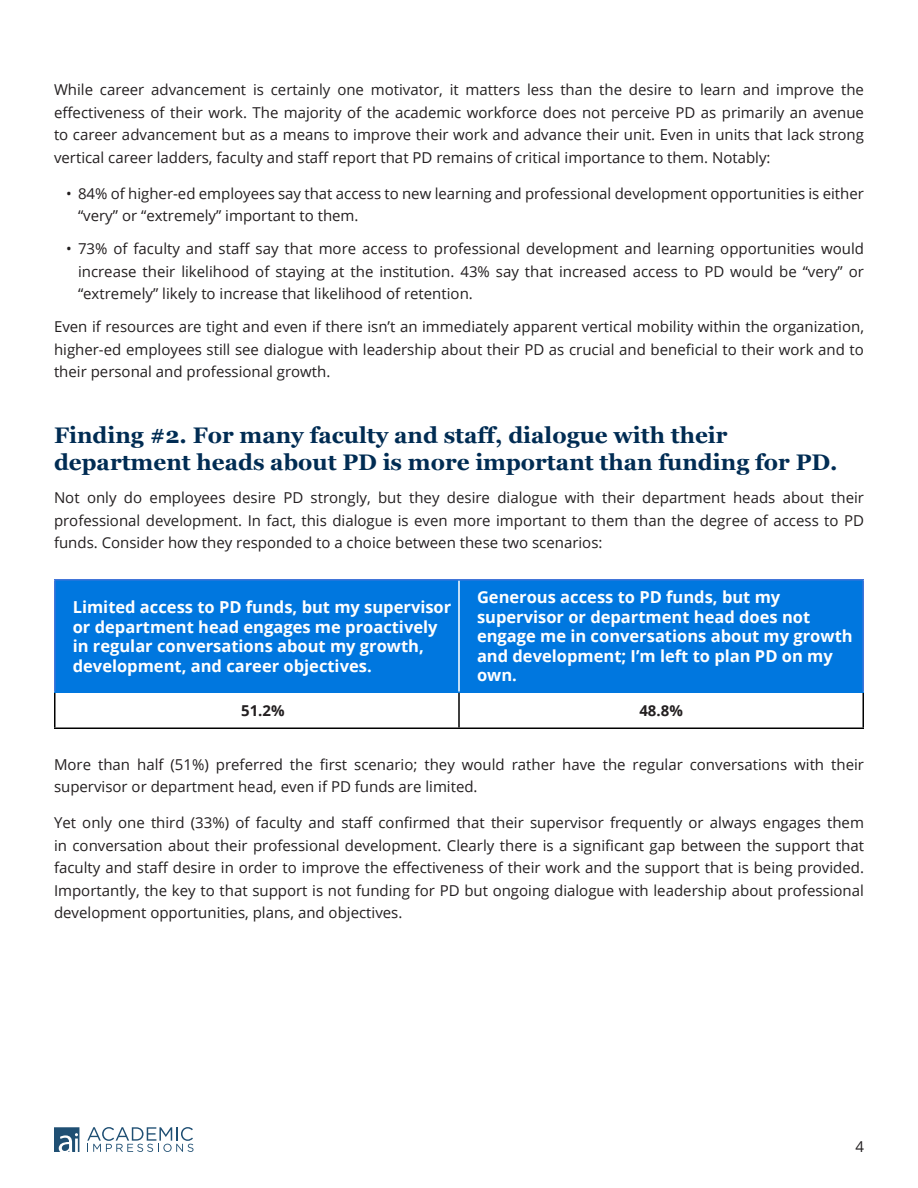
<style>
.page{position:relative;width:918px;height:1188px;background:#fff}
.page>*{position:absolute;margin:0;border:0;box-sizing:border-box;transform-origin:0 0}
.t1{font:700 22.5px/27px "Georgia";color:#002c53}
.t2{font:700 16.5px/19.5px "Open Sans";color:#fff}
.t3{font:15px/22.5px "Open Sans";color:#231f20;text-align:justify}
.t4{font:700 15px "Open Sans";color:#231f20}
</style>
<div class="page">
<svg style="left:87px;top:1127px;width:107px;height:25px"></svg>
<svg style="left:54px;top:1127px;width:25px;height:25px"></svg>
<div style="left:56px;top:580px;width:806px;height:112px;background:#0077df"></div>
<hr style="left:54px;top:692px;width:405px;height:1px;background:#0077df">
<hr style="left:459px;top:692px;width:405px;height:1px;background:#0077df">
<hr style="left:54px;top:693px;width:2px;height:35px;background:#000">
<hr style="left:54px;top:728px;width:405px;height:1px;background:#000">
<hr style="left:459px;top:728px;width:405px;height:1px;background:#000">
<hr style="left:458px;top:693px;width:2px;height:35px;background:#000">
<hr style="left:862px;top:693px;width:2px;height:35px;background:#000">
<hr style="left:458px;top:580px;width:2px;height:112px;background:#fff">
<hr style="left:54px;top:579px;width:405px;height:1px;background:#4275d9">
<hr style="left:54px;top:580px;width:2px;height:112px;background:#4275d9">
<hr style="left:459px;top:579px;width:405px;height:1px;background:#4275d9">
<hr style="left:862px;top:580px;width:2px;height:112px;background:#4275d9">
<p class="t3" style="left:54px;top:78px;width:812px">While career advancement is certainly one motivator, it matters less than the desire to learn and improve the effectiveness of their work. The majority of the academic workforce does not perceive PD as primarily an avenue to career advancement but as a means to improve their work and advance their unit. Even in units that lack strong vertical career ladders, faculty and staff report that PD remains of critical importance to them. Notably:</p>
<p class="t3" style="left:78px;top:182px;width:788px;text-indent:-12px">• 84% of higher-ed employees say that access to new learning and professional development opportunities is either “very” or “extremely” important to them.</p>
<p class="t3" style="left:78px;top:237px;width:788px;text-indent:-12px">• 73% of faculty and staff say that more access to professional development and learning opportunities would increase their likelihood of staying at the institution. 43% say that increased access to PD would be “very” or “extremely” likely to increase that likelihood of retention.</p>
<p class="t3" style="left:54px;top:315px;width:812px">Even if resources are tight and even if there isn’t an immediately apparent vertical mobility within the organization, higher-ed employees still see dialogue with leadership about their PD as crucial and beneficial to their work and to their personal and professional growth.</p>
<p class="t1" style="left:54px;top:421px;width:785px">Finding #2. For many faculty and staff, dialogue with their department heads about PD is more important than funding for PD.</p>
<p class="t3" style="left:54px;top:486px;width:812px">Not only do employees desire PD strongly, but they desire dialogue with their department heads about their professional development. In fact, this dialogue is even more important to them than the degree of access to PD funds. Consider how they responded to a choice between these two scenarios:</p>
<p class="t2" style="left:73px;top:597px;width:380px">Limited access to PD funds, but my supervisor or department head engages me proactively in regular conversations about my growth, development, and career objectives.</p>
<p class="t2" style="left:477px;top:587px;width:377px">Generous access to PD funds, but my supervisor or department head does not engage me in conversations about my growth and development; I’m left to plan PD on my own.</p>
<p class="t4" style="left:241px;top:700px;width:45px">51.2%</p>
<p class="t4" style="left:639px;top:700px;width:45px">48.8%</p>
<p class="t3" style="left:54px;top:753px;width:811px">More than half (51%) preferred the first scenario; they would rather have the regular conversations with their supervisor or department head, even if PD funds are limited.</p>
<p class="t3" style="left:54px;top:811px;width:812px">Yet only one third (33%) of faculty and staff confirmed that their supervisor frequently or always engages them in conversation about their professional development. Clearly there is a significant gap between the support that faculty and staff desire in order to improve the effectiveness of their work and the support that is being provided.<br>Importantly, the key to that support is not funding for PD but ongoing dialogue with leadership about professional development opportunities, plans, and objectives.</p>
<p class="t3" style="left:855px;top:1135px;width:10px">4</p>
</div>
